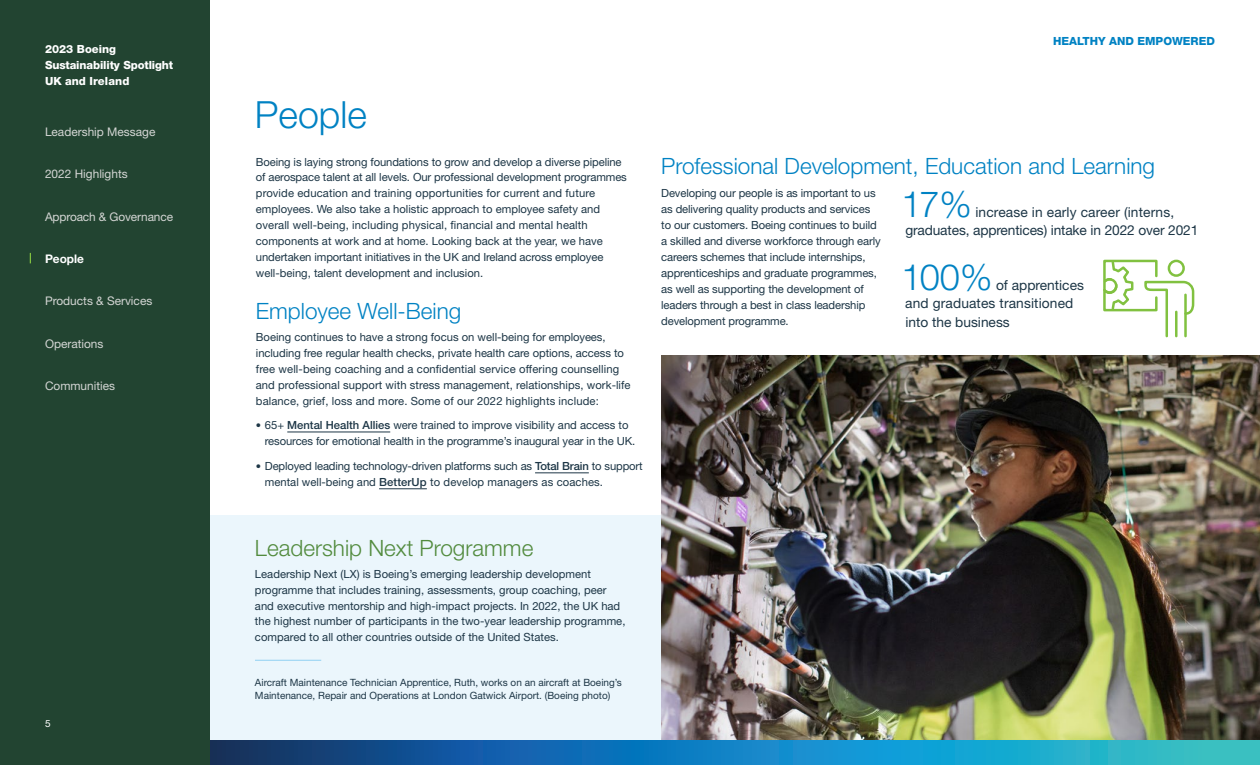
<style>
.page{position:relative;width:1260px;height:765px;background:#fff}
.page>*{position:absolute;margin:0;border:0;box-sizing:border-box;transform-origin:0 0}
.Article_Title{font:300 37.5px "Helvetica Neue LT Std";color:#0082c3}
.Body_Text{font:300 36.25px "Helvetica Neue LT Std";color:#0082c3}
.Headline{font:300 22.5px "Helvetica Neue LT Std";color:#0082c3}
.Headline_-_Spotlight{font:300 22.5px "Helvetica Neue LT Std";color:#528b3e}
.Body_Text-2{font:13.75px/18.8px "Helvetica Neue LT Std";color:#1d3646}
.Navigation{font:11.88px "Helvetica Neue LT Std";color:#d4d6d4}
.Navigation-2{font:700 11.88px "Helvetica Neue LT Std";color:#fff}
.Body_Text-3{font:11.25px/16px "Helvetica Neue LT Std";color:#1d3646}
.t1{font:800 11.25px/16px "Helvetica Neue LT Std";letter-spacing:-.01em;color:#fff}
.Headline-2{font:800 11.25px "Helvetica Neue LT Std";color:#0082c3}
.t2{font:10px/13.8px "Helvetica Neue LT Std";color:#1d3646}
.t3{font:10px "Helvetica Neue LT Std";color:#fff}
.s1{font-weight:700;font-size:10.62px}
.s2{font-weight:500}
</style>
<div class="page">
<div style="left:210px;top:515px;width:465px;height:250px;background:#ebf6fc"></div>
<img style="left:661px;top:355px;width:599px;height:385px">
<hr style="left:287px;top:432px;width:103px;height:1px;background:#1d3646">
<hr style="left:535px;top:473px;width:54px;height:1px;background:#1d3646">
<hr style="left:379px;top:489px;width:48px;height:1px;background:#1d3646">
<svg style="left:1103px;top:259px;width:92px;height:79px"></svg>
<hr style="left:255px;top:660px;width:66px;height:1px;background:#a3d8f4">
<svg style="left:210px;top:740px;width:1050px;height:25px;background:#1780b3"></svg>
<div style="left:0;top:0;width:210px;height:765px;background:#224431"></div>
<p class="t1" style="left:45px;top:41px;width:130px">2023 Boeing<br>Sustainability Spotlight<br>UK and Ireland</p>
<p class="Navigation" style="left:45px;top:125px;width:112px">Leadership Message</p>
<p class="Navigation" style="left:45px;top:167px;width:84px">2022 Highlights</p>
<p class="Navigation" style="left:45px;top:209px;width:130px">Approach &amp; Governance</p>
<p class="Navigation-2" style="left:45px;top:251px;width:41px">People</p>
<p class="Navigation" style="left:45px;top:294px;width:109px">Products &amp; Services</p>
<p class="Navigation" style="left:45px;top:336px;width:60px">Operations</p>
<p class="Navigation" style="left:45px;top:379px;width:72px">Communities</p>
<p class="t3" style="left:45px;top:718px;width:7px">5</p>
<p class="Headline-2" style="left:1053px;top:34px;width:163px">HEALTHY AND EMPOWERED</p>
<p class="Article_Title" style="left:255px;top:92px;width:113px">People</p>
<p class="Body_Text-3" style="left:256px;top:153px;width:373px">Boeing is laying strong foundations to grow and develop a diverse pipeline of aerospace talent at all levels. Our professional development programmes provide education and training opportunities for current and future employees. We also take a holistic approach to employee safety and overall well-being, including physical, financial and mental health components at work and at home. Looking back at the year, we have undertaken important initiatives in the UK and Ireland across employee well-being, talent development and inclusion.</p>
<p class="Headline" style="left:256px;top:297px;width:207px">Employee Well-Being</p>
<p class="Body_Text-3" style="left:256px;top:329px;width:376px">Boeing continues to have a strong focus on well-being for employees, including free regular health checks, private health care options, access to free well-being coaching and a confidential service offering counselling and professional support with stress management, relationships, work-life balance, grief, loss and more. Some of our 2022 highlights include:</p>
<p class="Body_Text-3" style="left:265px;top:417px;width:372px;text-indent:-9px"><span class="s1">•</span> 65+ <span class="s2">Mental Health Allies</span> were trained to improve visibility and access to resources for emotional health in the programme’s inaugural year in the UK.</p>
<p class="Body_Text-3" style="left:265px;top:458px;width:379px;text-indent:-9px"><span class="s1">•</span> Deployed leading technology-driven platforms such as <span class="s2">Total Brain</span> to support mental well-being and <span class="s2">BetterUp</span> to develop managers as coaches.</p>
<p class="Headline" style="left:661px;top:152px;width:495px">Professional Development, Education and Learning</p>
<p class="Body_Text-3" style="left:661px;top:185px;width:221px">Developing our people is as important to us as delivering quality products and services to our customers. Boeing continues to build a skilled and diverse workforce through early careers schemes that include internships, apprenticeships and graduate programmes, as well as supporting the development of leaders through a best in class leadership development programme.</p>
<p class="Body_Text" style="left:901px;top:182px;width:72px">17%</p>
<p class="Body_Text-2" style="left:905px;top:202px;width:295px;text-indent:70px">increase in early career (interns, graduates, apprentices) intake in 2022 over 2021</p>
<p class="Body_Text" style="left:901px;top:255px;width:92px">100%</p>
<p class="Body_Text-2" style="left:905px;top:275px;width:180px;text-indent:91px">of apprentices and graduates transitioned into the business</p>
<p class="Headline_-_Spotlight" style="left:255px;top:534px;width:280px">Leadership Next Programme</p>
<p class="Body_Text-3" style="left:255px;top:566px;width:372px">Leadership Next (LX) is Boeing’s emerging leadership development programme that includes training, assessments, group coaching, peer and executive mentorship and high-impact projects. In 2022, the UK had the highest number of participants in the two-year leadership programme, compared to all other countries outside of the United States.</p>
<p class="t2" style="left:255px;top:675px;width:368px">Aircraft Maintenance Technician Apprentice, Ruth, works on an aircraft at Boeing’s<br>Maintenance, Repair and Operations at London Gatwick Airport. (Boeing photo)</p>
</div>
